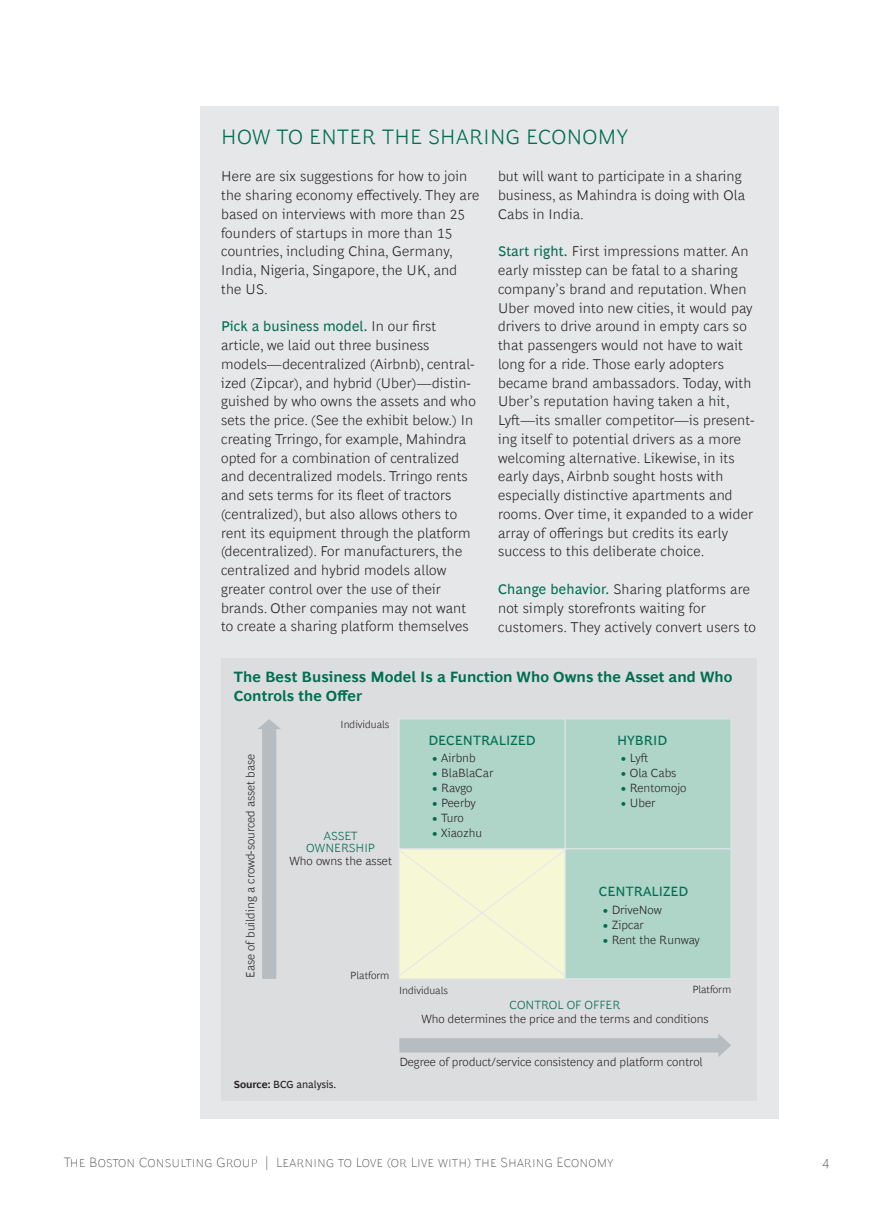
<style>
.page{position:relative;width:893px;height:1212px;background:#fff}
.page>*{position:absolute;margin:0;border:0;box-sizing:border-box;transform-origin:0 0}
.t1{font:300 21px "Henderson BCG Sans";letter-spacing:.015em;color:#006e51}
.t2{font:700 15px/18.8px "Henderson BCG Sans";letter-spacing:.005em;color:#006e51}
.t3{font:300 14.25px/18.8px "Henderson BCG Sans";letter-spacing:.01em;color:#231f20}
.t4{font:100 13.5px "Henderson BCG Sans";letter-spacing:.01em;color:#231f20}
.t5{font:13.5px "Henderson BCG Sans";color:#006e51}
.t6{font:300 12px "Henderson BCG Sans";color:#231f20}
.t7{font:300 12px/12px "Henderson BCG Sans";color:#006e51;text-align:center}
.t8{font:300 10.5px "Henderson BCG Sans";color:#231f20}
.t9{font:10.5px "Henderson BCG Sans";color:#231f20}
.s1{font-weight:400;color:#006e51}
.s2{font-weight:700}
</style>
<div class="page">
<div style="left:200px;top:106px;width:578px;height:1013px;background:#e6e7e9"></div>
<div style="left:221px;top:658px;width:536px;height:442px;background:#dcdddf"></div>
<div style="left:565px;top:719px;width:166px;height:130px;background:#afd4c8"></div>
<div style="left:565px;top:718px;width:167px;height:131px;border:1px solid #e6e7e9"></div>
<div style="left:399px;top:719px;width:166px;height:130px;background:#afd4c8"></div>
<div style="left:398px;top:718px;width:168px;height:131px;border:1px solid #e6e7e9"></div>
<div style="left:565px;top:849px;width:166px;height:130px;background:#afd4c8"></div>
<div style="left:565px;top:848px;width:167px;height:131px;border:1px solid #e6e7e9"></div>
<div style="left:399px;top:849px;width:167px;height:128px;background:#f6f7d5"></div>
<svg style="left:399px;top:1034px;width:332px;height:23px"></svg>
<svg style="left:258px;top:719px;width:22px;height:260px"></svg>
<h1 class="t1" style="left:221px;top:121px;width:408px">HOW TO ENTER THE SHARING ECONOMY</h1>
<p class="t3" style="left:221px;top:166px;width:260px">Here are six suggestions for how to join the sharing economy effectively. They are based on interviews with more than 25 founders of startups in more than 15 countries, including China, Germany, India, Nigeria, Singapore, the UK, and the US.</p>
<p class="t3" style="left:221px;top:316px;width:256px"><span class="s1">Pick a business model.</span> In our first article, we laid out three business models—decentralized (Airbnb), central&shy;ized (Zipcar), and hybrid (Uber)—distin&shy;guished by who owns the assets and who sets the price. (See the exhibit below.) In creating Trringo, for example, Mahindra opted for a combination of centralized and decentralized models. Trringo rents and sets terms for its fleet of tractors (centralized), but also allows others to rent its equipment through the platform (decentralized). For manufacturers, the centralized and hybrid models allow greater control over the use of their brands. Other companies may not want to create a sharing platform themselves</p>
<p class="t3" style="left:498px;top:166px;width:249px">but will want to participate in a sharing business, as Mahindra is doing with Ola<br>Cabs in India.</p>
<p class="t3" style="left:498px;top:241px;width:258px"><span class="s1">Start right.</span> First impressions matter. An early misstep can be fatal to a sharing company’s brand and reputation. When Uber moved into new cities, it would pay drivers to drive around in empty cars so that passengers would not have to wait long for a ride. Those early adopters became brand ambassadors. Today, with Uber’s reputation having taken a hit, Lyft—its smaller competitor—is present&shy;ing itself to potential drivers as a more welcoming alternative. Likewise, in its early days, Airbnb sought hosts with especially distinctive apartments and rooms. Over time, it expanded to a wider array of offerings but credits its early success to this deliberate choice.</p>
<p class="t3" style="left:498px;top:578px;width:259px"><span class="s1">Change behavior.</span> Sharing platforms are not simply storefronts waiting for customers. They actively convert users to</p>
<p class="t2" style="left:234px;top:666px;width:500px">The Best Business Model Is a Function Who Owns the Asset and Who<br>Controls the Offer</p>
<p class="t6" style="left:242px;top:978px;width:226px;rotate:-90deg">Ease of building a crowd-sourced asset base</p>
<p class="t8" style="left:341px;top:716px;width:50px">Individuals</p>
<p class="t7" style="left:306px;top:829px;width:70px">ASSET<br>OWNERSHIP</p>
<p class="t6" style="left:289px;top:852px;width:104px">Who owns the asset</p>
<p class="t5" style="left:429px;top:730px;width:109px">DECENTRALIZED</p>
<p class="t5" style="left:617px;top:730px;width:52px">HYBRID</p>
<p class="t6" style="left:432px;top:749px;width:45px"><span class="s1">•</span> Airbnb</p>
<p class="t6" style="left:432px;top:764px;width:63px"><span class="s1">•</span> BlaBlaCar</p>
<p class="t6" style="left:432px;top:779px;width:42px"><span class="s1">•</span> Ravgo</p>
<p class="t6" style="left:432px;top:794px;width:45px"><span class="s1">•</span> Peerby</p>
<p class="t6" style="left:432px;top:809px;width:33px"><span class="s1">•</span> Turo</p>
<p class="t6" style="left:432px;top:824px;width:51px"><span class="s1">•</span> Xiaozhu</p>
<p class="t6" style="left:621px;top:749px;width:29px"><span class="s1">•</span> Lyft</p>
<p class="t6" style="left:621px;top:764px;width:57px"><span class="s1">•</span> Ola Cabs</p>
<p class="t6" style="left:621px;top:779px;width:67px"><span class="s1">•</span> Rentomojo</p>
<p class="t6" style="left:621px;top:794px;width:36px"><span class="s1">•</span> Uber</p>
<p class="t5" style="left:599px;top:881px;width:91px">CENTRALIZED</p>
<p class="t6" style="left:603px;top:901px;width:61px"><span class="s1">•</span> DriveNow</p>
<p class="t6" style="left:603px;top:916px;width:43px"><span class="s1">•</span> Zipcar</p>
<p class="t6" style="left:603px;top:931px;width:99px"><span class="s1">•</span> Rent the Runway</p>
<p class="t8" style="left:350px;top:967px;width:41px">Platform</p>
<p class="t8" style="left:399px;top:982px;width:50px">Individuals</p>
<p class="t8" style="left:692px;top:981px;width:40px">Platform</p>
<p class="t7" style="left:510px;top:998px;width:112px">CONTROL OF OFFER</p>
<p class="t6" style="left:421px;top:1009px;width:289px">Who determines the price and the terms and conditions</p>
<p class="t9" style="left:234px;top:1076px;width:104px"><span class="s2">Source:</span> BCG analysis.</p>
<p class="t6" style="left:399px;top:1053px;width:305px">Degree of product/service consistency and platform control</p>
<p class="t4" style="left:64px;top:1152px;width:551px">The Boston Consulting Group | Learning to Love (or Live with) the Sharing Economy</p>
<p class="t4" style="left:822px;top:1152px;width:9px">4</p>
</div>
